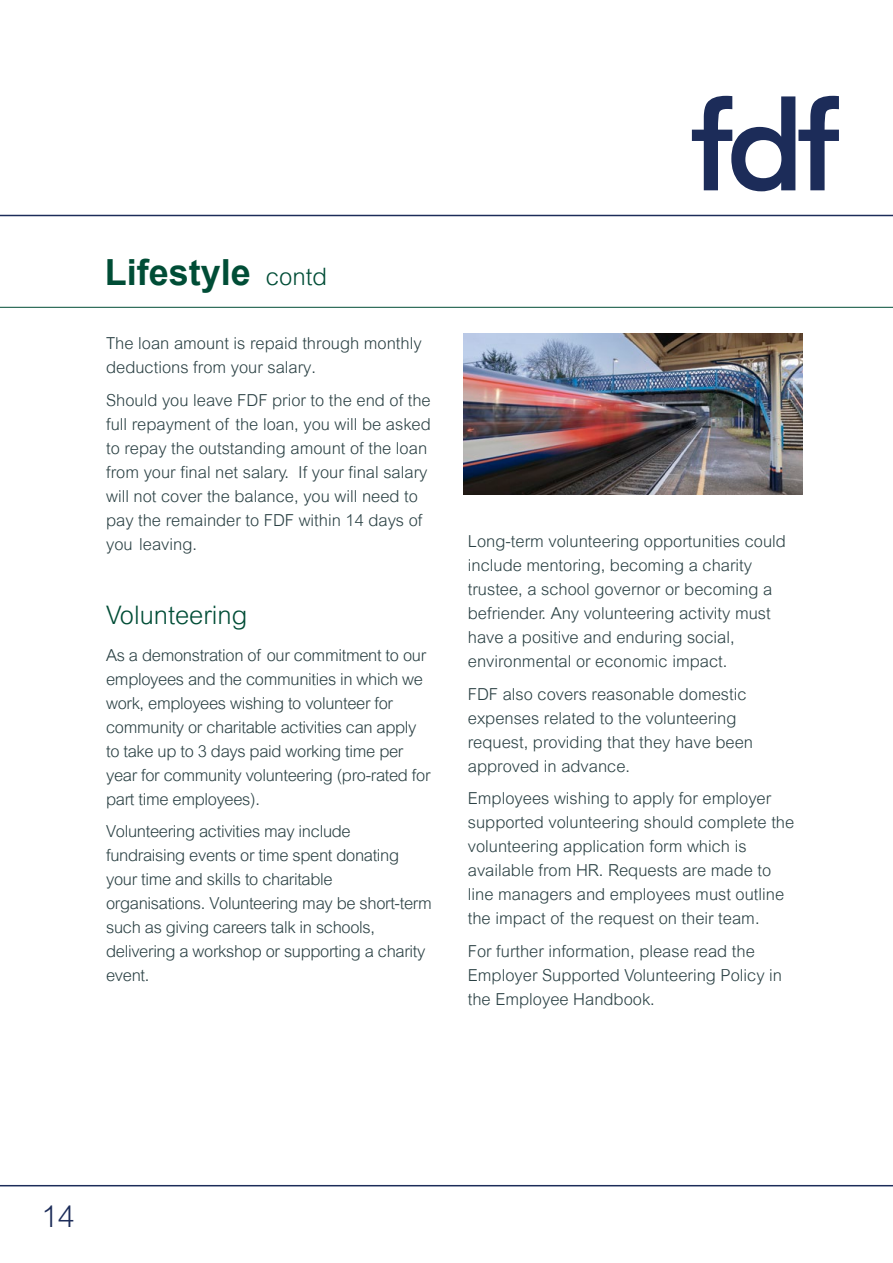
<style>
.page{position:relative;width:893px;height:1263px;background:#fff}
.page>*{position:absolute;margin:0;border:0;box-sizing:border-box;transform-origin:0 0}
.t1{font:700 36px "Arial";color:#004d36}
.t2{font:300 30px "Arial";color:#1c2c59}
.Body{font:300 25.5px "Arial";color:#004d36}
.Body-2{font:300 16.5px/24px "Arial";color:#2b4144}
.Body-3{font:300 16.5px/24px "Arial";letter-spacing:-.02em;color:#2b4144}
.s1{font-weight:300;font-size:24px}
</style>
<div class="page">
<svg style="left:692px;top:96px;width:147px;height:95px"></svg>
<hr style="left:0;top:215px;width:893px;height:1px;background:#1c2c59">
<hr style="left:0;top:1185px;width:893px;height:1px;background:#1c2c59">
<hr style="left:0;top:307px;width:893px;height:1px;background:#004d36">
<img style="left:463px;top:334px;width:340px;height:160px">
<h1 class="t1" style="left:105px;top:247px;width:224px">Lifestyle <span class="s1">contd</span></h1>
<p class="Body-2" style="left:106px;top:332px;width:317px">The loan amount is repaid through monthly deductions from your salary.</p>
<p class="Body-2" style="left:106px;top:388px;width:326px">Should you leave FDF prior to the end of the full repayment of the loan, you will be asked to repay the outstanding amount of the loan from your final net salary. If your final salary will not cover the balance, you will need to pay the remainder to FDF within 14 days of you leaving.</p>
<p class="Body" style="left:106px;top:600px;width:143px">Volunteering</p>
<p class="Body-3" style="left:106px;top:643px;width:326px">As a demonstration of our commitment to our employees and the communities in which we work, employees wishing to volunteer for community or charitable activities can apply to take up to 3 days paid working time per year for community volunteering (pro-rated for part time employees).</p>
<p class="Body-3" style="left:106px;top:819px;width:327px">Volunteering activities may include fundraising events or time spent donating your time and skills to charitable organisations. Volunteering may be short-term such as giving careers talk in schools, delivering a workshop or supporting a charity event.</p>
<p class="Body-2" style="left:468px;top:529px;width:320px">Long-term volunteering opportunities could include mentoring, becoming a charity trustee, a school governor or becoming a befriender. Any volunteering activity must have a positive and enduring social, environmental or economic impact.</p>
<p class="Body-2" style="left:468px;top:682px;width:287px">FDF also covers reasonable domestic expenses related to the volunteering request, providing that they have been approved in advance.</p>
<p class="Body-2" style="left:468px;top:787px;width:328px">Employees wishing to apply for employer supported volunteering should complete the volunteering application form which is available from HR. Requests are made to line managers and employees must outline the impact of the request on their team.</p>
<p class="Body-2" style="left:468px;top:939px;width:316px">For further information, please read the<br>Employer Supported Volunteering Policy in the Employee Handbook.</p>
<h2 class="t2" style="left:41px;top:1199px;width:35px">14</h2>
</div>
